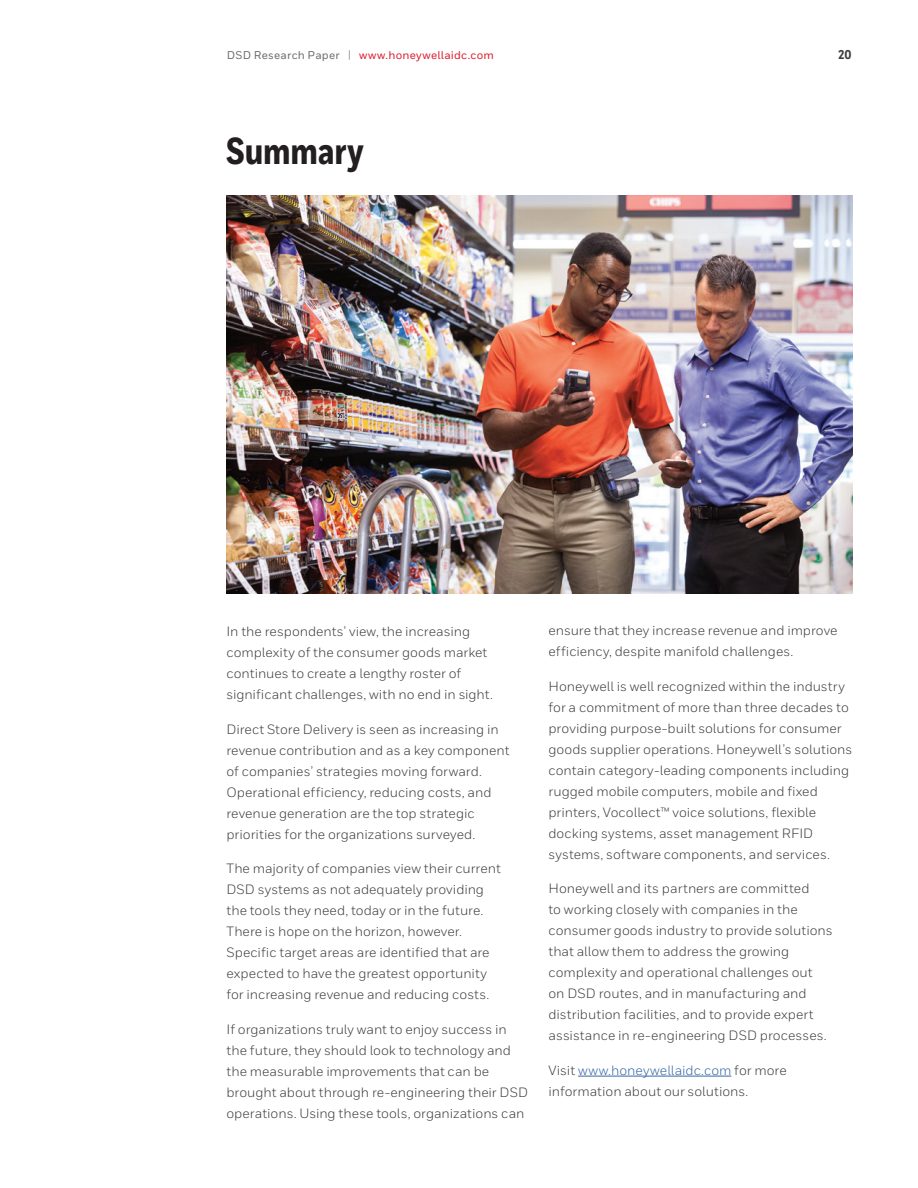
<style>
.page{position:relative;width:918px;height:1188px;background:#fff}
.page>*{position:absolute;margin:0;border:0;box-sizing:border-box;transform-origin:0 0}
.Heading_1__more_spac{font:800 37.5px "Honeywell Cond";letter-spacing:-.005em;color:#231f20}
.Body__9_14_pt{font:13.5px/21px "Honeywell Sans";color:#3e3e3f}
.t1{font:800 12.75px "Honeywell Cond";color:#3e3e3f}
.t2{font:500 11.25px "Honeywell Sans";letter-spacing:.02em;color:#dc1f2e}
.s1{color:#6c6d70}
.s2{font-size:11.4px;color:#939598}
.s3{color:#3667a4}
</style>
<div class="page">
<img style="left:227px;top:196px;width:626px;height:398px">
<hr style="left:578px;top:1076px;width:153px;height:1px;background:#3667a4">
<p class="t2" style="left:227px;top:48px;width:269px"><span class="s1">DSD Research Paper</span> <span class="s2">|</span> www.honeywellaidc.com</p>
<p class="t1" style="left:838px;top:46px;width:15px">20</p>
<p class="Heading_1__more_spac" style="left:226px;top:128px;width:139px">Summary</p>
<p class="Body__9_14_pt" style="left:226px;top:621px;width:268px">In the respondents’ view, the increasing complexity of the consumer goods market continues to create a lengthy roster of significant challenges, with no end in sight.</p>
<p class="Body__9_14_pt" style="left:226px;top:718px;width:285px">Direct Store Delivery is seen as increasing in revenue contribution and as a key component of companies’ strategies moving forward.<br>Operational efficiency, reducing costs, and revenue generation are the top strategic priorities for the organizations surveyed.</p>
<p class="Body__9_14_pt" style="left:226px;top:858px;width:276px">The majority of companies view their current DSD systems as not adequately providing the tools they need, today or in the future.<br>There is hope on the horizon, however.<br>Specific target areas are identified that are expected to have the greatest opportunity for increasing revenue and reducing costs.</p>
<p class="Body__9_14_pt" style="left:226px;top:1018px;width:303px">If organizations truly want to enjoy success in the future, they should look to technology and the measurable improvements that can be brought about through re-engineering their DSD operations. Using these tools, organizations can</p>
<p class="Body__9_14_pt" style="left:549px;top:620px;width:291px">ensure that they increase revenue and improve efficiency, despite manifold challenges.</p>
<p class="Body__9_14_pt" style="left:549px;top:676px;width:305px">Honeywell is well recognized within the industry for a commitment of more than three decades to providing purpose-built solutions for consumer goods supplier operations. Honeywell’s solutions contain category-leading components including rugged mobile computers, mobile and fixed printers, Vocollect™ voice solutions, flexible docking systems, asset management RFID systems, software components, and services.</p>
<p class="Body__9_14_pt" style="left:549px;top:878px;width:286px">Honeywell and its partners are committed<br>to working closely with companies in the consumer goods industry to provide solutions that allow them to address the growing complexity and operational challenges out<br>on DSD routes, and in manufacturing and distribution facilities, and to provide expert assistance in re-engineering DSD processes.</p>
<p class="Body__9_14_pt" style="left:549px;top:1060px;width:240px">Visit <span class="s3">www.honeywellaidc.com</span> for more information about our solutions.</p>
</div>
